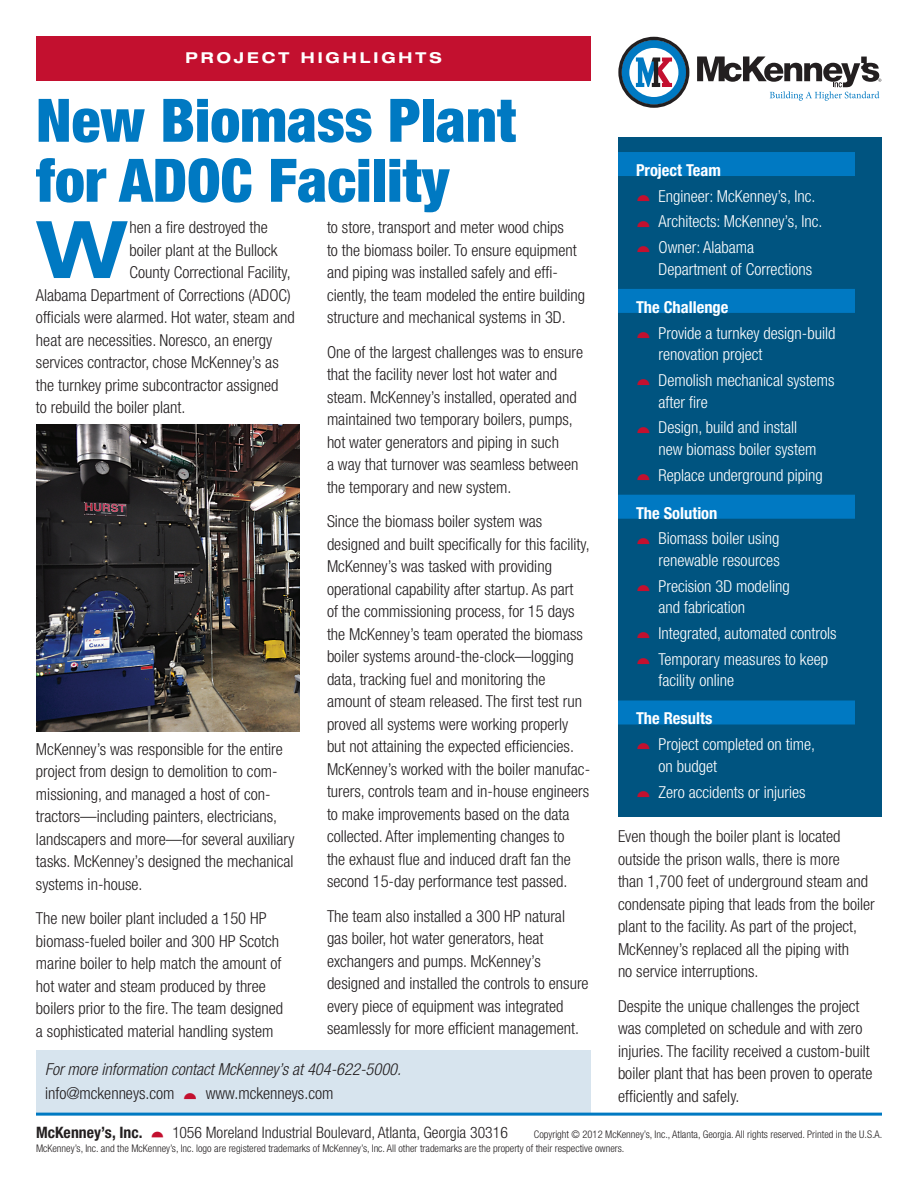
<style>
.page{position:relative;width:918px;height:1188px;background:#fff}
.page>*{position:absolute;margin:0;border:0;box-sizing:border-box;transform-origin:0 0}
.t1{font:700 expanded 79.5px "Helvetica Neue LT Std";color:#0079c2}
.t2{font:900 condensed 60px/60px "Helvetica Neue LT Std";color:#0079c2}
.t3{font:300 condensed 16.5px/22.5px "Helvetica Neue LT Std";color:#231f20}
.t4{font:300 condensed 16.5px/21.6px "Helvetica Neue LT Std";color:#fff}
.t5{font:italic 300 condensed 16.5px "Helvetica Neue LT Std";color:#231f20}
.t6{font:700 condensed 16.5px "Helvetica Neue LT Std";color:#fff}
.t7{font:300 condensed 15.75px "Helvetica Neue LT Std";color:#231f20}
.t8{font:700 condensed 15.75px "Helvetica Neue LT Std";letter-spacing:.005em;color:#231f20}
.t9{font:700 expanded 15px "Helvetica Neue LT Std";letter-spacing:.2em;color:#fff}
.t10{font:300 condensed 10.5px/14.2px "Helvetica Neue LT Std";color:#231f20}
</style>
<div class="page">
<div style="left:36px;top:36px;width:555px;height:45px;background:#c3102f"></div>
<div style="left:618px;top:137px;width:264px;height:680px;background:#005480"></div>
<div style="left:618px;top:152px;width:237px;height:24px;background:#0079c2"></div>
<div style="left:618px;top:289px;width:237px;height:24px;background:#0079c2"></div>
<div style="left:618px;top:495px;width:237px;height:24px;background:#0079c2"></div>
<div style="left:618px;top:701px;width:237px;height:24px;background:#0079c2"></div>
<svg style="left:618px;top:37px;width:71px;height:71px"></svg>
<svg style="left:697px;top:56px;width:184px;height:45px"></svg>
<img style="left:36px;top:424px;width:264px;height:308px">
<div style="left:36px;top:1050px;width:555px;height:64px;background:#d7e4ee"></div>
<hr style="left:36px;top:1113px;width:846px;height:3px;background:#0079c2">
<p class="t9" style="left:185px;top:48px;width:258px">PROJECT HIGH LIGH TS</p>
<h2 class="t2" style="left:36px;top:90px;width:481px">New Biomass Plant for ADOC Facility</h2>
<p class="t6" style="left:636px;top:160px;width:86px">Project Team</p>
<p class="t4" style="left:659px;top:183px;width:165px;line-height:25.7px">Engineer: McKenney’s, Inc.<br>Architects: McKenney’s, Inc.<br>Owner: Alabama</p>
<p class="t4" style="left:659px;top:258px;width:155px">Department of Corrections</p>
<p class="t6" style="left:636px;top:297px;width:94px">The Challenge</p>
<p class="t4" style="left:659px;top:322px;width:179px">Provide a turnkey design-build renovation project</p>
<p class="t4" style="left:659px;top:369px;width:178px">Demolish mechanical systems after fire</p>
<p class="t4" style="left:659px;top:417px;width:159px">Design, build and install new biomass boiler system</p>
<p class="t4" style="left:659px;top:464px;width:166px">Replace underground piping</p>
<p class="t6" style="left:636px;top:503px;width:83px">The Solution</p>
<p class="t4" style="left:659px;top:528px;width:123px">Biomass boiler using renewable resources</p>
<p class="t4" style="left:659px;top:575px;width:133px">Precision 3D modeling and fabrication</p>
<p class="t4" style="left:659px;top:620px;width:180px;line-height:25.7px">Integrated, automated controls<br>Temporary measures to keep</p>
<p class="t4" style="left:659px;top:670px;width:77px">facility online</p>
<p class="t6" style="left:636px;top:709px;width:78px">The Results</p>
<p class="t4" style="left:659px;top:733px;width:158px">Project completed on time, on budget</p>
<p class="t4" style="left:659px;top:781px;width:149px">Zero accidents or injuries</p>
<p class="t3" style="left:618px;top:825px;width:258px">Even though the boiler plant is located outside the prison walls, there is more<br>than 1,700 feet of underground steam and condensate piping that leads from the boiler plant to the facility. As part of the project, McKenney’s replaced all the piping with<br>no service interruptions.</p>
<p class="t3" style="left:618px;top:994px;width:256px">Despite the unique challenges the project was completed on schedule and with zero injuries. The facility received a custom-built boiler plant that has been proven to operate efficiently and safely.</p>
<h1 class="t1" style="left:36px;top:200px;width:93px">W</h1>
<p class="t3" style="left:130px;top:216px;width:140px">hen a fire destroyed the</p>
<p class="t3" style="left:327px;top:216px;width:260px">to store, transport and meter wood chips<br>to the biomass boiler. To ensure equipment and piping was installed safely and effi&shy;ciently, the team modeled the entire building structure and mechanical systems in 3D.</p>
<p class="t3" style="left:327px;top:340px;width:258px">One of the largest challenges was to ensure that the facility never lost hot water and steam. McKenney’s installed, operated and maintained two temporary boilers, pumps, hot water generators and piping in such<br>a way that turnover was seamless between the temporary and new system.</p>
<p class="t3" style="left:327px;top:510px;width:265px">Since the biomass boiler system was designed and built specifically for this facility, McKenney’s was tasked with providing operational capability after startup. As part<br>of the commissioning process, for 15 days the McKenney’s team operated the biomass boiler systems around-the-clock—logging data, tracking fuel and monitoring the amount of steam released. The first test run proved all systems were working properly but not attaining the expected efficiencies.<br>McKenney’s worked with the boiler manufac&shy;turers, controls team and in-house engineers to make improvements based on the data collected. After implementing changes to<br>the exhaust flue and induced draft fan the second 15-day performance test passed.</p>
<p class="t3" style="left:327px;top:904px;width:263px">The team also installed a 300 HP natural gas boiler, hot water generators, heat exchangers and pumps. McKenney’s designed and installed the controls to ensure every piece of equipment was integrated seamlessly for more efficient management.</p>
<p class="t5" style="left:45px;top:1060px;width:358px">For more information contact McKenney’s at 404-622-5000.</p>
<p class="t3" style="left:45px;top:1082px;width:131px">info@mckenneys.com</p>
<p class="t3" style="left:206px;top:1082px;width:129px">www.mckenneys.com</p>
<p class="t8" style="left:36px;top:1123px;width:108px">McKenney’s, Inc.</p>
<p class="t7" style="left:173px;top:1123px;width:337px">1056 Moreland Industrial Boulevard, Atlanta, Georgia 30316</p>
<p class="t3" style="left:130px;top:238px;width:150px">boiler plant at the Bullock</p>
<p class="t3" style="left:130px;top:261px;width:163px">County Correctional Facility,</p>
<p class="t3" style="left:36px;top:283px;width:256px">Alabama Department of Corrections (ADOC)</p>
<p class="t3" style="left:36px;top:306px;width:260px">officials were alarmed. Hot water, steam and</p>
<p class="t3" style="left:36px;top:328px;width:238px">heat are necessities. Noresco, an energy</p>
<p class="t3" style="left:36px;top:351px;width:244px">services contractor, chose McKenney’s as</p>
<p class="t3" style="left:36px;top:373px;width:244px">the turnkey prime subcontractor assigned</p>
<p class="t3" style="left:36px;top:396px;width:151px">to rebuild the boiler plant.</p>
<p class="t3" style="left:36px;top:737px;width:260px">McKenney’s was responsible for the entire project from design to demolition to com&shy;missioning, and managed a host of con&shy;tractors—including painters, electricians, landscapers and more—for several auxiliary tasks. McKenney’s designed the mechanical systems in-house.</p>
<p class="t3" style="left:36px;top:907px;width:249px">The new boiler plant included a 150 HP biomass-fueled boiler and 300 HP Scotch marine boiler to help match the amount of hot water and steam produced by three boilers prior to the fire. The team designed a sophisticated material handling system</p>
<p class="t10" style="left:36px;top:1127px;width:848px;text-indent:498px">Copyright © 2012 McKenney’s, Inc., Atlanta, Georgia. All rights reserved. Printed in the U.S.A.<br>McKenney’s, Inc. and the McKenney’s, Inc. logo are registered trademarks of McKenney’s, Inc. All other trademarks are the property of their respective owners.</p>
</div>
